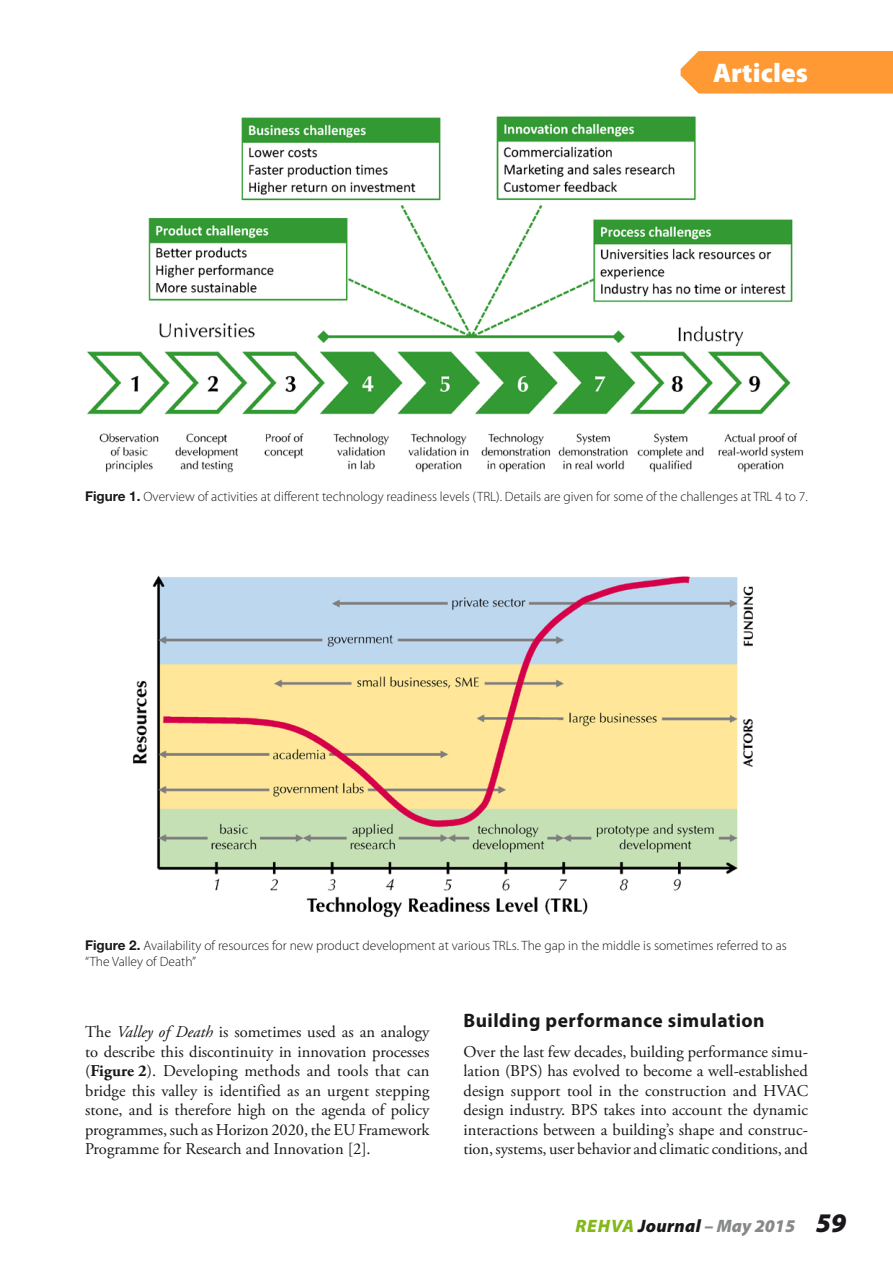
<style>
.page{position:relative;width:893px;height:1263px;background:#fff}
.page>*{position:absolute;margin:0;border:0;box-sizing:border-box;transform-origin:0 0}
.t1{font:900 27px "Myriad Pro";color:#fff}
.t2{font:700 19.5px "Myriad Pro";letter-spacing:.025em;color:#1a171b}
.t3{font:italic 900 18px "Myriad Pro";letter-spacing:.015em;color:#878889}
.t4{font:16.5px/19.5px "Adobe Garamond Pro";letter-spacing:-.005em;color:#1a171b;text-align:justify}
.t5{font:300 13.5px/16.2px "Myriad Pro";color:#1a171b}
.s1{font-family:"Helvetica Neue LT Std";font-weight:700}
.s2{font-style:italic}
.s3{font-weight:700}
.s4{color:#83b819}
.s5{color:#1a171b}
.s6{font-size:27px;color:#1a171b}
</style>
<div class="page">
<img style="left:87px;top:116px;width:716px;height:357px">
<img style="left:133px;top:575px;width:621px;height:343px">
<div style="left:681px;top:51px;width:212px;height:43px;background:#f93"></div>
<h1 class="t1" style="left:713px;top:54px;width:96px">Articles</h1>
<p class="t5" style="left:85px;top:489px;width:724px"><span class="s1">Figure 1.</span> Overview of activities at different technology readiness levels (TRL). Details are given for some of the challenges at TRL 4 to 7.</p>
<p class="t5" style="left:85px;top:937px;width:703px"><span class="s1">Figure 2.</span> Availability of resources for new product development at various TRLs. The gap in the middle is sometimes referred to as “The Valley of Death”</p>
<p class="t4" style="left:85px;top:1023px;width:346px">The <span class="s2">Valley of Death</span> is sometimes used as an analogy to describe this discontinuity in innovation processes (<span class="s3">Figure 2</span>). Developing methods and tools that can bridge this valley is identified as an urgent stepping stone, and is therefore high on the agenda of policy programmes, such as Horizon 2020, the EU Framework Programme for Research and Innovation [2].</p>
<p class="t2" style="left:463px;top:1007px;width:303px">Building performance simulation</p>
<p class="t4" style="left:463px;top:1042px;width:346px">Over the last few decades, building performance simu&shy;lation (BPS) has evolved to become a well-established design support tool in the construction and HVAC design industry. BPS takes into account the dynamic interactions between a building’s shape and construc&shy;tion, systems, user behavior and climatic conditions, and</p>
<p class="t3" style="left:575px;top:1214px;width:271px"><span class="s4">REHVA</span> <span class="s5">Journal</span> – May 2015 <span class="s6">59</span></p>
</div>
